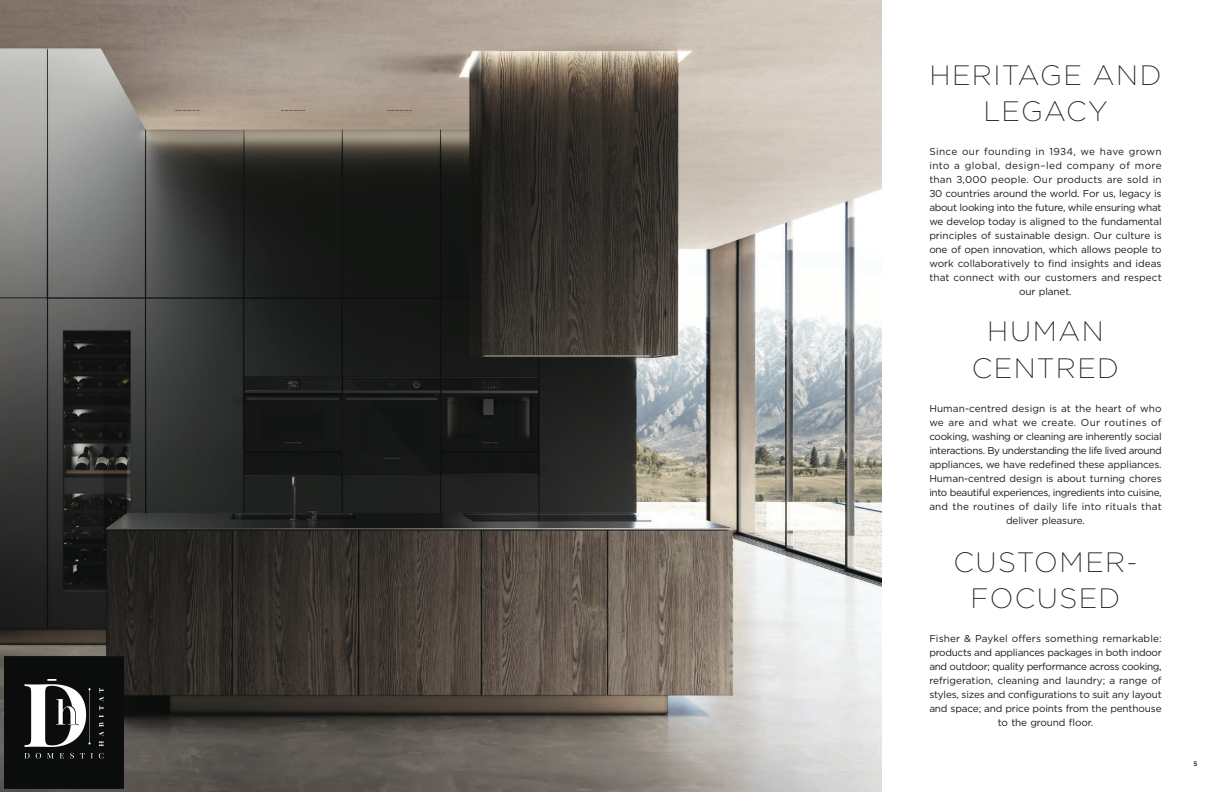
<style>
.page{position:relative;width:1224px;height:792px;background:#fff}
.page>*{position:absolute;margin:0;border:0;box-sizing:border-box;transform-origin:0 0}
.t1{font:200 28px/36px "Gotham";letter-spacing:.05em;color:#1a1a1a;text-align:center}
.t2{font:10px/14px "Gotham";letter-spacing:-.015em;color:#1a1a1a;text-align:center}
.t3{font:500 6.5px "Gotham";color:#1a1a1a}
</style>
<div class="page">
<img style="left:0;top:0;width:882px;height:792px">
<img style="left:5px;top:657px;width:119px;height:131px">
<h1 class="t1" style="left:929px;top:56px;width:234px">HERITAGE AND<br>LEGACY</h1>
<p class="t2" style="left:929px;top:144px;width:234px">Since our founding in 1934, we have grown into a global, design–led company of more than 3,000 people. Our products are sold in 30 countries around the world. For us, legacy is about looking into the future, while ensuring what we develop today is aligned to the fundamental principles of sustainable design. Our culture is one of open innovation, which allows people to work collaboratively to find insights and ideas that connect with our customers and respect our planet.</p>
<h1 class="t1" style="left:972px;top:313px;width:149px">HUMAN<br>CENTRED</h1>
<p class="t2" style="left:929px;top:401px;width:234px">Human-centred design is at the heart of who we are and what we create. Our routines of cooking, washing or cleaning are inherently social interactions. By understanding the life lived around appliances, we have redefined these appliances.<br>Human-centred design is about turning chores into beautiful experiences, ingredients into cuisine, and the routines of daily life into rituals that deliver pleasure.</p>
<h1 class="t1" style="left:953px;top:543px;width:186px">CUSTOMER-<br>FOCUSED</h1>
<p class="t2" style="left:929px;top:631px;width:234px">Fisher &amp; Paykel offers something remarkable: products and appliances packages in both indoor and outdoor; quality performance across cooking, refrigeration, cleaning and laundry; a range of styles, sizes and configurations to suit any layout and space; and price points from the penthouse to the ground floor.</p>
<p class="t3" style="left:1194px;top:760px;width:6px">5</p>
</div>
